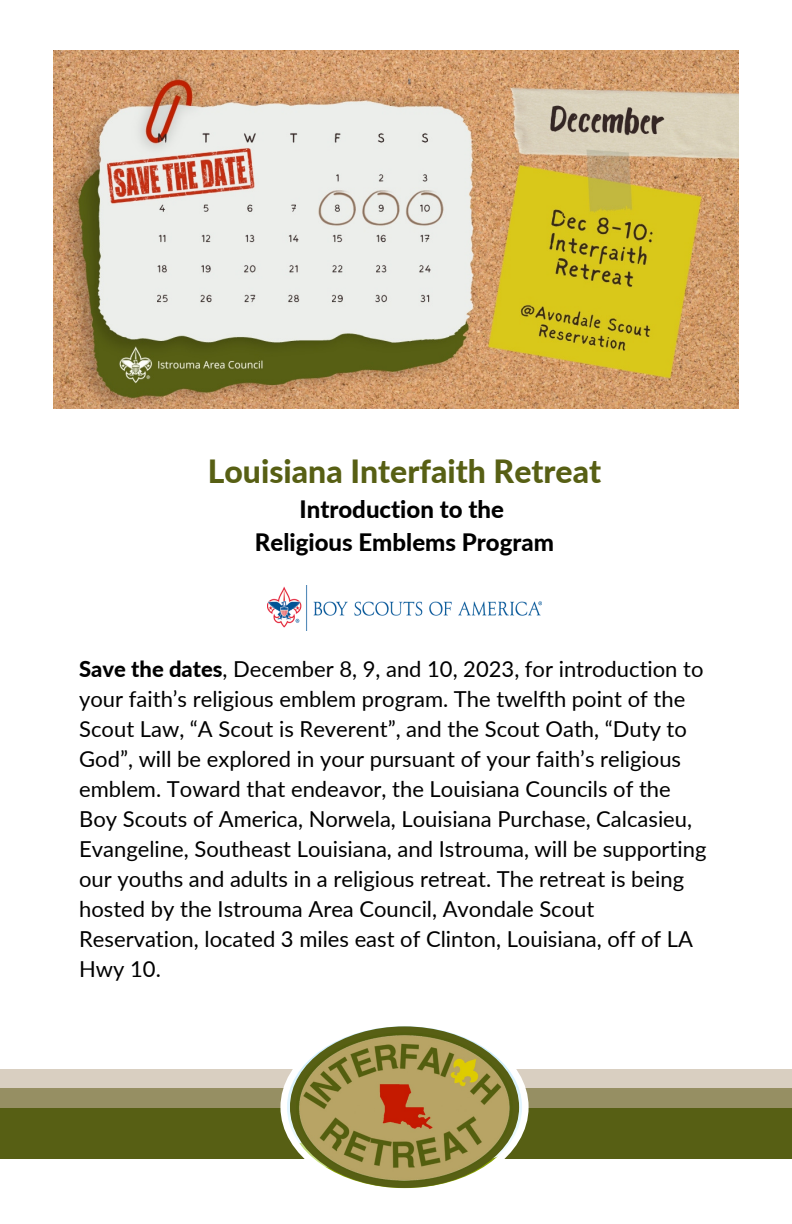
<style>
.page{position:relative;width:792px;height:1224px;background:#fff}
.page>*{position:absolute;margin:0;border:0;box-sizing:border-box;transform-origin:0 0}
.t1{font:800 32px "Lato";color:#575f14}
.t2{font:800 24px "Lato";color:#000}
.t3{font:22px/30px "Lato";color:#000}
.s1{font-weight:800}
</style>
<div class="page">
<div style="left:0;top:1088px;width:792px;height:70px;background:#575f14"></div>
<svg style="left:0;top:1069px;width:792px;height:39px;background:#b6ae90"></svg>
<img style="left:53px;top:50px;width:686px;height:359px">
<svg style="left:280px;top:1069px;width:249px;height:120px;fill:#fff"></svg>
<svg style="left:290px;top:1026px;width:229px;height:162px"></svg>
<img style="left:267px;top:585px;width:275px;height:45px">
<p class="t1" style="left:208px;top:452px;width:395px">Louisiana Interfaith Retreat</p>
<p class="t2" style="left:299px;top:494px;width:206px">Introduction to the</p>
<p class="t2" style="left:255px;top:527px;width:301px">Religious Emblems Program</p>
<p class="t3" style="left:79px;top:653px;width:629px"><span class="s1">Save the dates</span>, December 8, 9, and 10, 2023, for introduction to your faith’s religious emblem program. The twelfth point of the Scout Law, “A Scout is Reverent”, and the Scout Oath, “Duty to God”, will be explored in your pursuant of your faith’s religious emblem. Toward that endeavor, the Louisiana Councils of the Boy Scouts of America, Norwela, Louisiana Purchase, Calcasieu, Evangeline, Southeast Louisiana, and Istrouma, will be supporting our youths and adults in a religious retreat. The retreat is being hosted by the Istrouma Area Council, Avondale Scout Reservation, located 3 miles east of Clinton, Louisiana, off of LA Hwy 10.</p>
</div>
